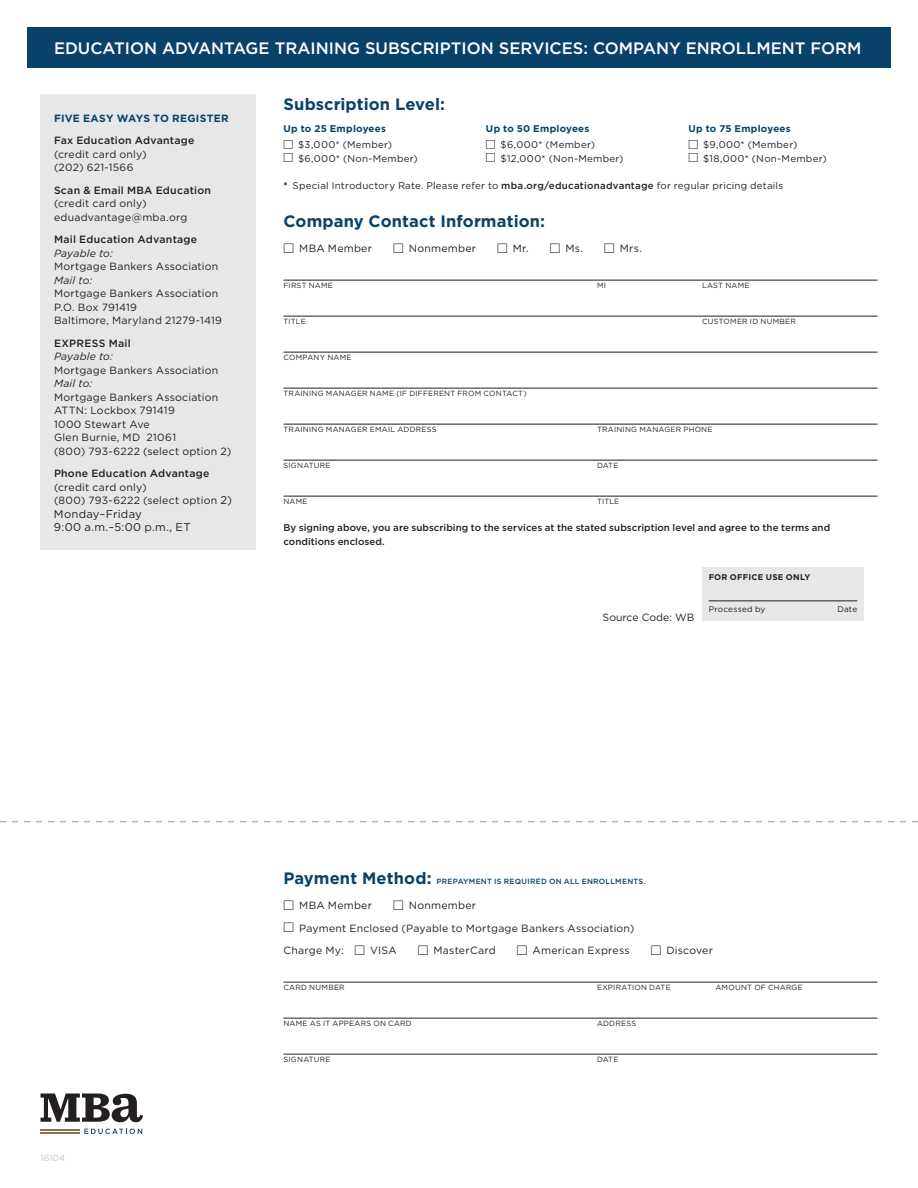
<style>
.page{position:relative;width:918px;height:1188px;background:#fff}
.page>*{position:absolute;margin:0;border:0;box-sizing:border-box;transform-origin:0 0}
.t1{font:500 16.5px "Gotham";color:#fff}
.t2{font:700 16.5px "Gotham";letter-spacing:.005em;color:#094269}
.t3{font:11.25px/13.5px "Gotham";letter-spacing:.02em;color:#231f20}
.t4{font:10.5px/13.5px "Gotham";letter-spacing:.02em;color:#231f20}
.t5{font:500 10.5px "Gotham";letter-spacing:.02em;color:#231f20}
.t6{font:italic 10.5px "Gotham";letter-spacing:.015em;color:#231f20}
.t7{font:700 10.5px "Gotham";letter-spacing:.025em;color:#094269}
.t8{font:10.5px "Gotham";color:#231f20}
.t9{font:9.75px "Gotham";letter-spacing:.025em;color:#231f20}
.t10{font:500 9.75px/13.5px "Gotham";letter-spacing:.005em;color:#231f20}
.t11{font:700 9.75px/16.5px "Gotham";letter-spacing:.025em;color:#094269}
.t12{font:9px "Gotham";color:#c7c8ca}
.t13{font:700 8.25px "Gotham";letter-spacing:.03em;color:#231f20}
.t14{font:8.25px "Gotham";letter-spacing:.025em;color:#231f20}
.t15{font:7.5px "Gotham";letter-spacing:.03em;color:#231f20}
.t16{font:500 7.5px "Gotham";letter-spacing:.035em;color:#094269}
.s1{font-size:11.25px}
.s2{font-weight:400;color:#231f20}
.s3{font-weight:700}
.s4{font-weight:500}
.s5{font-family:"Universal Std Newswith Comm Pi"}
.s6{font-weight:700;font-size:16.5px}
</style>
<div class="page">
<svg style="left:40px;top:1094px;width:103px;height:28px"></svg>
<hr style="left:40px;top:1132px;width:40px;height:2px;background:#8d734a">
<hr style="left:40px;top:1130px;width:40px;height:1px;background:#8d734a">
<svg style="left:84px;top:1129px;width:58px;height:5px"></svg>
<div style="left:702px;top:567px;width:162px;height:54px;background:#e6e7e9"></div>
<hr style="left:709px;top:601px;width:148px;height:1px;background:#231f20">
<hr style="left:284px;top:280px;width:594px;height:1px;background:#231f20">
<hr style="left:284px;top:316px;width:594px;height:1px;background:#231f20">
<hr style="left:284px;top:352px;width:594px;height:1px;background:#231f20">
<hr style="left:284px;top:388px;width:594px;height:1px;background:#231f20">
<hr style="left:284px;top:424px;width:594px;height:1px;background:#231f20">
<hr style="left:284px;top:460px;width:594px;height:1px;background:#231f20">
<hr style="left:284px;top:496px;width:594px;height:1px;background:#231f20">
<hr style="left:284px;top:982px;width:594px;height:1px;background:#231f20">
<hr style="left:284px;top:1018px;width:594px;height:1px;background:#231f20">
<hr style="left:284px;top:1054px;width:594px;height:1px;background:#231f20">
<div style="left:27px;top:27px;width:864px;height:41px;background:#094269"></div>
<div style="left:40px;top:94px;width:216px;height:456px;background:#e6e7e9"></div>
<svg style="left:0;top:821px;width:918px;height:1px"></svg>
<h1 class="t1" style="left:54px;top:37px;width:809px">EDUCATION ADVANTAGE TRAINING SUBSCRIPTION SERVICES: COMPANY ENROLLMENT FORM</h1>
<p class="t7" style="left:54px;top:111px;width:176px">FIVE EASY WAYS TO REGISTER</p>
<p class="t5" style="left:54px;top:133px;width:142px">Fax Education Advantage</p>
<p class="t4" style="left:54px;top:147px;width:94px">(credit card only) (202) 621-1566</p>
<p class="t5" style="left:54px;top:183px;width:159px">Scan &amp; Email MBA Education</p>
<p class="t4" style="left:54px;top:196px;width:135px">(credit card only) eduadvantage@mba.org</p>
<p class="t5" style="left:54px;top:232px;width:145px">Mail Education Advantage</p>
<p class="t6" style="left:54px;top:246px;width:60px">Payable to:</p>
<p class="t4" style="left:54px;top:259px;width:166px">Mortgage Bankers Association</p>
<p class="t6" style="left:54px;top:273px;width:40px">Mail to:</p>
<p class="t4" style="left:54px;top:286px;width:169px">Mortgage Bankers Association<br>P.O. Box 791419<br>Baltimore, Maryland 21279-1419</p>
<p class="t5" style="left:54px;top:336px;width:78px">EXPRESS Mail</p>
<p class="t6" style="left:54px;top:350px;width:60px">Payable to:</p>
<p class="t4" style="left:54px;top:363px;width:166px">Mortgage Bankers Association</p>
<p class="t6" style="left:54px;top:377px;width:40px">Mail to:</p>
<p class="t4" style="left:54px;top:390px;width:179px">Mortgage Bankers Association<br>ATTN: Lockbox 791419<br>1000 Stewart Ave<br>Glen Burnie, MD 21061<br>(800) 793-6222 (select option 2)</p>
<p class="t5" style="left:54px;top:466px;width:157px">Phone Education Advantage</p>
<p class="t4" style="left:54px;top:480px;width:180px">(credit card only)<br>(800) 793-6222 (select option <span class="s1">2)</span></p>
<p class="t3" style="left:54px;top:507px;width:138px">Monday–Friday<br>9:00 a.m.–5:00 p.m., ET</p>
<h1 class="t2" style="left:284px;top:93px;width:163px">Subscription Level:</h1>
<p class="t11" style="left:284px;top:120px;width:110px">Up to 25 Employees <sup>☐</sup> <span class="s2">$3,000* (Member)</span></p>
<p class="t9" style="left:284px;top:152px;width:136px"><sup>☐</sup> $6,000* (Non-Member)</p>
<p class="t11" style="left:688px;top:120px;width:110px">Up to 75 Employees <sup>☐</sup> <span class="s2">$9,000* (Member)</span></p>
<p class="t9" style="left:688px;top:152px;width:140px"><sup>☐</sup> $18,000* (Non-Member)</p>
<p class="t9" style="left:284px;top:179px;width:501px"><span class="s3">*</span> Special Introductory Rate. Please refer to <span class="s4">mba.org/educationadvantage</span> for regular pricing details</p>
<h1 class="t2" style="left:284px;top:210px;width:263px">Company Contact Information:</h1>
<p class="t4" style="left:284px;top:241px;width:90px"><span class="s5">☐</span> MBA Member</p>
<p class="t4" style="left:393px;top:241px;width:85px"><span class="s5">☐</span> Nonmember</p>
<p class="t4" style="left:497px;top:241px;width:33px"><span class="s5">☐</span> Mr.</p>
<p class="t4" style="left:550px;top:241px;width:35px"><span class="s5">☐</span> Ms.</p>
<p class="t4" style="left:604px;top:241px;width:39px"><span class="s5">☐</span> Mrs.</p>
<p class="t15" style="left:284px;top:281px;width:51px">FIRST NAME</p>
<p class="t15" style="left:597px;top:281px;width:10px">MI</p>
<p class="t15" style="left:702px;top:281px;width:49px">LAST NAME</p>
<p class="t15" style="left:284px;top:317px;width:24px">TITLE</p>
<p class="t15" style="left:702px;top:317px;width:95px">CUSTOMER ID NUMBER</p>
<p class="t15" style="left:284px;top:353px;width:70px">COMPANY NAME</p>
<p class="t15" style="left:284px;top:389px;width:245px">TRAINING MANAGER NAME (IF DIFFERENT FROM CONTACT)</p>
<p class="t15" style="left:284px;top:425px;width:155px">TRAINING MANAGER EMAIL ADDRESS</p>
<p class="t15" style="left:597px;top:425px;width:117px">TRAINING MANAGER PHONE</p>
<p class="t15" style="left:284px;top:461px;width:49px">SIGNATURE</p>
<p class="t15" style="left:597px;top:461px;width:23px">DATE</p>
<p class="t15" style="left:284px;top:497px;width:26px">NAME</p>
<p class="t15" style="left:597px;top:497px;width:24px">TITLE</p>
<p class="t10" style="left:284px;top:521px;width:548px">By signing above, you are subscribing to the services at the stated subscription level and agree to the terms and conditions enclosed.</p>
<p class="t11" style="left:486px;top:120px;width:110px">Up to 50 Employees <sup>☐</sup> <span class="s2">$6,000* (Member)</span></p>
<p class="t9" style="left:486px;top:152px;width:139px"><sup>☐</sup> $12,000* (Non-Member)</p>
<p class="t8" style="left:603px;top:611px;width:93px">Source Code: WB</p>
<p class="t13" style="left:709px;top:572px;width:103px">FOR OFFICE USE ONLY</p>
<p class="t14" style="left:709px;top:604px;width:58px">Processed by</p>
<p class="t14" style="left:837px;top:604px;width:21px">Date</p>
<p class="t12" style="left:40px;top:1152px;width:26px">16104</p>
<p class="t16" style="left:284px;top:876px;width:364px"><span class="s6">Payment Method:</span> PREPAYMENT IS REQUIRED ON ALL ENROLLMENTS.</p>
<p class="t4" style="left:284px;top:898px;width:90px"><span class="s5">☐</span> MBA Member</p>
<p class="t4" style="left:284px;top:894px;width:352px;line-height:22.5px;text-indent:110px"><span class="s5">☐</span> Nonmember<br><span class="s5">☐</span> Payment Enclosed (Payable to Mortgage Bankers Association)<br>Charge My: <span class="s5">☐</span> VISA</p>
<p class="t4" style="left:418px;top:943px;width:80px"><span class="s5">☐</span> MasterCard</p>
<p class="t4" style="left:517px;top:943px;width:114px"><span class="s5">☐</span> American Express</p>
<p class="t4" style="left:651px;top:943px;width:64px"><span class="s5">☐</span> Discover</p>
<p class="t15" style="left:284px;top:983px;width:63px">CARD NUMBER</p>
<p class="t15" style="left:597px;top:983px;width:75px">EXPIRATION DATE</p>
<p class="t15" style="left:716px;top:983px;width:89px">AMOUNT OF CHARGE</p>
<p class="t15" style="left:284px;top:1019px;width:130px">NAME AS IT APPEARS ON CARD</p>
<p class="t15" style="left:597px;top:1019px;width:41px">ADDRESS</p>
<p class="t15" style="left:284px;top:1055px;width:49px">SIGNATURE</p>
<p class="t15" style="left:597px;top:1055px;width:23px">DATE</p>
</div>
